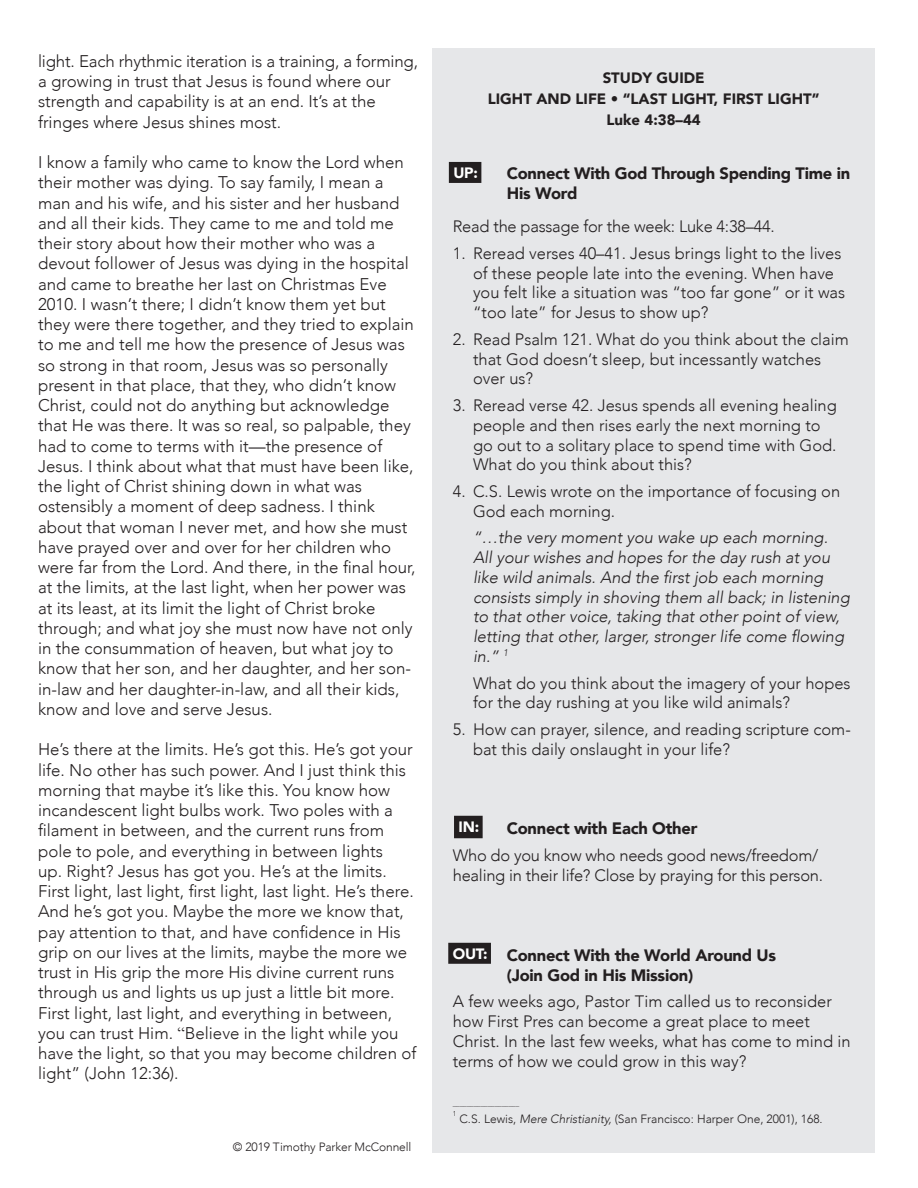
<style>
.page{position:relative;width:918px;height:1188px;background:#fff}
.page>*{position:absolute;margin:0;border:0;box-sizing:border-box;transform-origin:0 0}
.t1{font:300 16.8px/20.2px "Avenir";color:#231f20}
.t2{font:300 16.5px/19.8px "Avenir";color:#231f20}
.t3{font:italic 300 16.5px/19.8px "Avenir";color:#231f20}
.t4{font:900 16.5px/19.8px "Avenir";letter-spacing:-.015em;color:#231f20}
.t5{font:900 15px "Avenir";color:#231f20}
.t6{font:900 15px "Avenir";letter-spacing:-.015em;color:#fff}
.t7{font:300 12px "Avenir";color:#231f20}
.t8{font:300 7.05px "Avenir";color:#231f20}
.s1{font-family:"Times New Roman";font-weight:400}
.s2{font-style:italic}
</style>
<div class="page">
<div style="left:432px;top:48px;width:443px;height:1105px;background:#e6e7e9"></div>
<div style="left:449px;top:162px;width:32px;height:21px;background:#231f20"></div>
<div style="left:454px;top:816px;width:29px;height:22px;background:#231f20"></div>
<div style="left:448px;top:943px;width:43px;height:21px;background:#231f20"></div>
<p class="t1" style="left:38px;top:51px;width:382px">light. Each rhythmic iteration is a training, a forming,</p>
<p class="t1" style="left:38px;top:71px;width:354px">a growing in trust that Jesus is found where our strength and capability is at an end. It’s at the fringes where Jesus shines most.</p>
<p class="t1" style="left:38px;top:152px;width:377px">I know a family who came to know the Lord when their mother was dying. To say family, I mean a man and his wife, and his sister and her husband and all their kids. They came to me and told me their story about how their mother who was a devout follower of Jesus was dying in the hospital and came to breathe her last on Christmas Eve 2010. I wasn’t there; I didn’t know them yet but they were there together, and they tried to explain to me and tell me how the presence of Jesus was so strong in that room, Jesus was so personally present in that place, that they, who didn’t know Christ, could not do anything but acknowledge that He was there. It was so real, so palpable, they had to come to terms with it—the presence of Jesus. I think about what that must have been like, the light of Christ shining down in what was</p>
<p class="t1" style="left:38px;top:496px;width:379px">ostensibly a moment of deep sadness. I think about that woman I never met, and how she must have prayed over and over for her children who were far from the Lord. And there, in the final hour, at the limits, at the last light, when her power was at its least, at its limit the light of Christ broke through; and what joy she must now have not only in the consummation of heaven, but what joy to know that her son, and her daughter, and her son&shy;in-law and her daughter-in-law, and all their kids, know and love and serve Jesus.</p>
<p class="t1" style="left:38px;top:739px;width:380px">He’s there at the limits. He’s got this. He’s got your life. No other has such power. And I just think this morning that maybe it’s like this. You know how incandescent light bulbs work. Two poles with a filament in between, and the current runs from pole to pole, and everything in between lights<br>up. Right? Jesus has got you. He’s at the limits.<br>First light, last light, first light, last light. He’s there.<br>And he’s got you. Maybe the more we know that, pay attention to that, and have confidence in His grip on our lives at the limits, maybe the more we trust in His grip the more His divine current runs through us and lights us up just a little bit more.<br>First light, last light, and everything in between, you can trust Him. <span class="s1">“</span>Believe in the light while you have the light, so that you may become children of light” (John 12:36).</p>
<p class="t7" style="left:233px;top:1139px;width:180px">© 2019 Timothy Parker McConnell</p>
<p class="t5" style="left:603px;top:65px;width:103px">STUDY GUIDE</p>
<p class="t5" style="left:488px;top:86px;width:333px">LIGHT AND LIFE • “LAST LIGHT, FIRST LIGHT”</p>
<p class="t5" style="left:606px;top:107px;width:96px">Luke 4:38–44</p>
<p class="t4" style="left:507px;top:163px;width:345px">Connect With God Through Spending Time in<br>His Word</p>
<p class="t2" style="left:453px;top:217px;width:323px">Read the passage for the week: Luke 4:38–44.</p>
<p class="t2" style="left:473px;top:243px;width:374px;text-indent:-20px">1. Reread verses 40–41. Jesus brings light to the lives of these people late into the evening. When have you felt like a situation was “too far gone” or it was “too late” for Jesus to show up?</p>
<p class="t2" style="left:473px;top:329px;width:377px;text-indent:-20px">2. Read Psalm 121. What do you think about the claim that God doesn’t sleep, but incessantly watches over us?</p>
<p class="t2" style="left:473px;top:395px;width:365px;text-indent:-20px">3. Reread verse 42. Jesus spends all evening healing people and then rises early the next morning to go out to a solitary place to spend time with God.<br>What do you think about this?</p>
<p class="t2" style="left:473px;top:481px;width:369px;text-indent:-20px">4. C.S. Lewis wrote on the importance of focusing on<br>God each morning.</p>
<p class="t3" style="left:473px;top:528px;width:378px">“…the very moment you wake up each morning.<br>All your wishes and hopes for the day rush at you like wild animals. And the first job each morning consists simply in shoving them all back; in listening to that other voice, taking that other point of view, letting that other, larger, stronger life come flowing in.” <sup>1</sup></p>
<p class="t2" style="left:473px;top:673px;width:379px">What do you think about the imagery of your hopes for the day rushing at you like wild animals?</p>
<p class="t2" style="left:473px;top:719px;width:379px;text-indent:-20px">5. How can prayer, silence, and reading scripture com&shy;bat this daily onslaught in your life?</p>
<p class="t6" style="left:453px;top:160px;width:26px">UP:</p>
<p class="t6" style="left:459px;top:814px;width:22px">IN:</p>
<p class="t4" style="left:507px;top:818px;width:192px">Connect with Each Other</p>
<p class="t2" style="left:453px;top:845px;width:372px">Who do you know who needs good news/freedom/ healing in their life? Close by praying for this person.</p>
<p class="t6" style="left:453px;top:941px;width:36px">OUT:</p>
<p class="t4" style="left:507px;top:945px;width:271px">Connect With the World Around Us</p>
<p class="t4" style="left:507px;top:965px;width:188px">(Join God in His Mission)</p>
<p class="t2" style="left:453px;top:992px;width:381px">A few weeks ago, Pastor Tim called us to reconsider</p>
<p class="t2" style="left:453px;top:1011px;width:399px">how First Pres can become a great place to meet<br>Christ. In the last few weeks, what has come to mind in terms of how we could grow in this way?</p>
<p class="t8" style="left:453px;top:1099px;width:68px">___________________</p>
<p class="t8" style="left:453px;top:1110px;width:5px">1</p>
<p class="t7" style="left:460px;top:1111px;width:365px">C.S. Lewis, <span class="s2">Mere Christianity,</span> (San Francisco: Harper One, 2001), 168.</p>
</div>
